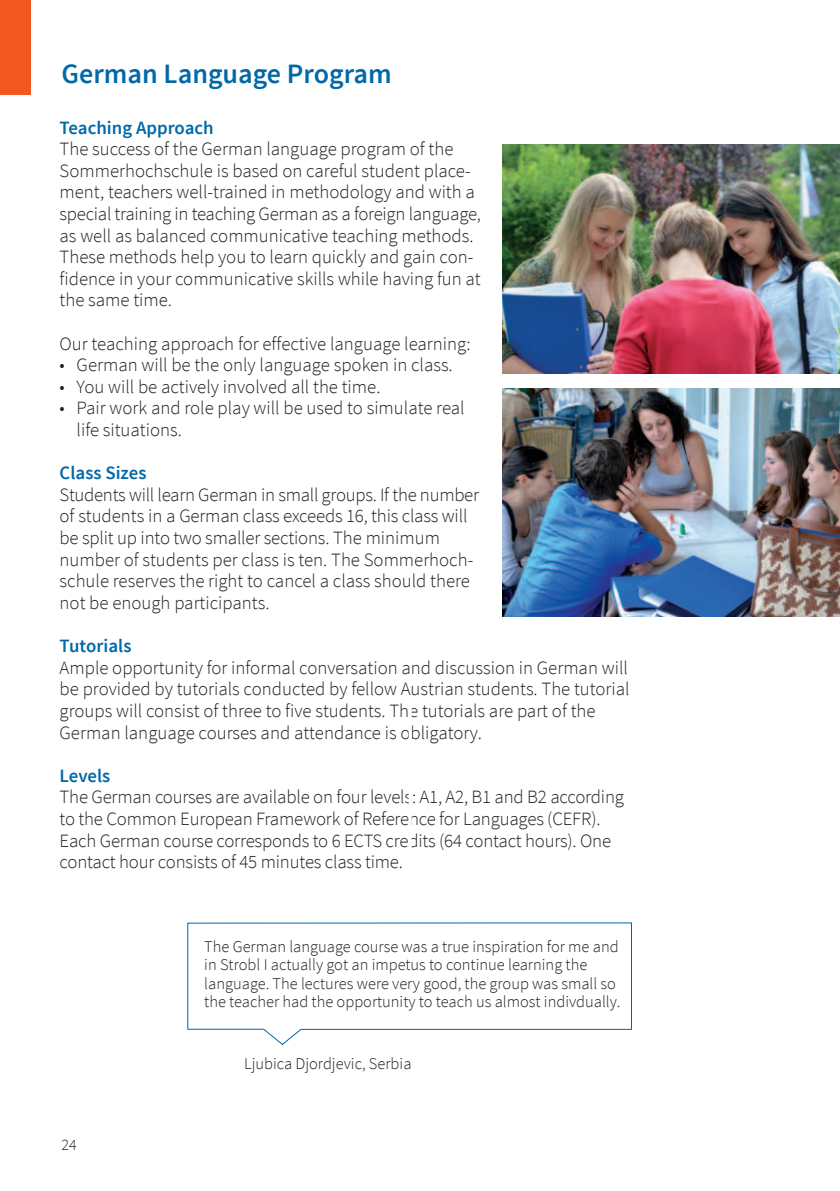
<style>
.page{position:relative;width:840px;height:1191px;background:#fff}
.page>*{position:absolute;margin:0;border:0;box-sizing:border-box;transform-origin:0 0}
.t1{font:600 28px "Source Sans Pro";color:#0068a9}
.t2{font:300 18.8px/21.6px "Source Sans Pro";color:#231f20}
.t3{font:600 18.8px "Source Sans Pro";color:#0068a9}
.t4{font:300 16.4px/18.4px "Source Sans Pro";color:#231f20}
.t5{font:300 15.8px "Source Sans Pro";color:#231f20}
</style>
<div class="page">
<div style="left:0;top:0;width:30px;height:94px;background:#f15921"></div>
<img style="left:502px;top:388px;width:337px;height:228px">
<svg style="left:187px;top:922px;width:444px;height:123px"></svg>
<img style="left:502px;top:145px;width:337px;height:228px">
<h1 class="t1" style="left:62px;top:55px;width:331px">German Language Program</h1>
<p class="t3" style="left:60px;top:115px;width:155px">Teaching Approach</p>
<p class="t2" style="left:60px;top:138px;width:422px">The success of the German language program of the Sommerhochschule is based on careful student place&shy;ment, teachers well-trained in methodology and with a special training in teaching German as a foreign language, as well as balanced communicative teaching methods.<br>These methods help you to learn quickly and gain con&shy;fidence in your communicative skills while having fun at the same time.</p>
<p class="t2" style="left:60px;top:332px;width:412px">Our teaching approach for effective language learning:</p>
<p class="t2" style="left:60px;top:354px;width:394px">• German will be the only language spoken in class.</p>
<p class="t2" style="left:60px;top:375px;width:322px">• You will be actively involved all the time.</p>
<p class="t2" style="left:77px;top:397px;width:389px;text-indent:-17px">• Pair work and role play will be used to simulate real life situations.</p>
<p class="t3" style="left:60px;top:461px;width:88px">Class Sizes</p>
<p class="t2" style="left:60px;top:483px;width:421px">Students will learn German in small groups. If the number of students in a German class exceeds 16, this class will be split up into two smaller sections. The minimum number of students per class is ten. The Sommerhoch&shy;schule reserves the right to cancel a class should there not be enough participants.</p>
<p class="t3" style="left:60px;top:633px;width:73px">Tutorials</p>
<p class="t2" style="left:60px;top:656px;width:571px">Ample opportunity for informal conversation and discussion in German will be provided by tutorials conducted by fellow Austrian students. The tutorial groups will consist of three to five students. The tutorials are part of the German language courses and attendance is obligatory.</p>
<p class="t3" style="left:60px;top:763px;width:52px">Levels</p>
<p class="t2" style="left:60px;top:786px;width:565px">The German courses are available on four levels: A1, A2, B1 and B2 according to the Common European Framework of Reference for Languages (CEFR).<br>Each German course corresponds to 6 ECTS credits (64 contact hours). One contact hour consists of 45 minutes class time.</p>
<p class="t4" style="left:204px;top:937px;width:417px">The German language course was a true inspiration for me and in Strobl I actually got an impetus to continue learning the language. The lectures were very good, the group was small so the teacher had the opportunity to teach us almost indivdually.</p>
<p class="t5" style="left:62px;top:1134px;width:17px">24</p>
<p class="t4" style="left:244px;top:1054px;width:169px">Ljubica Djordjevic, Serbia</p>
</div>
